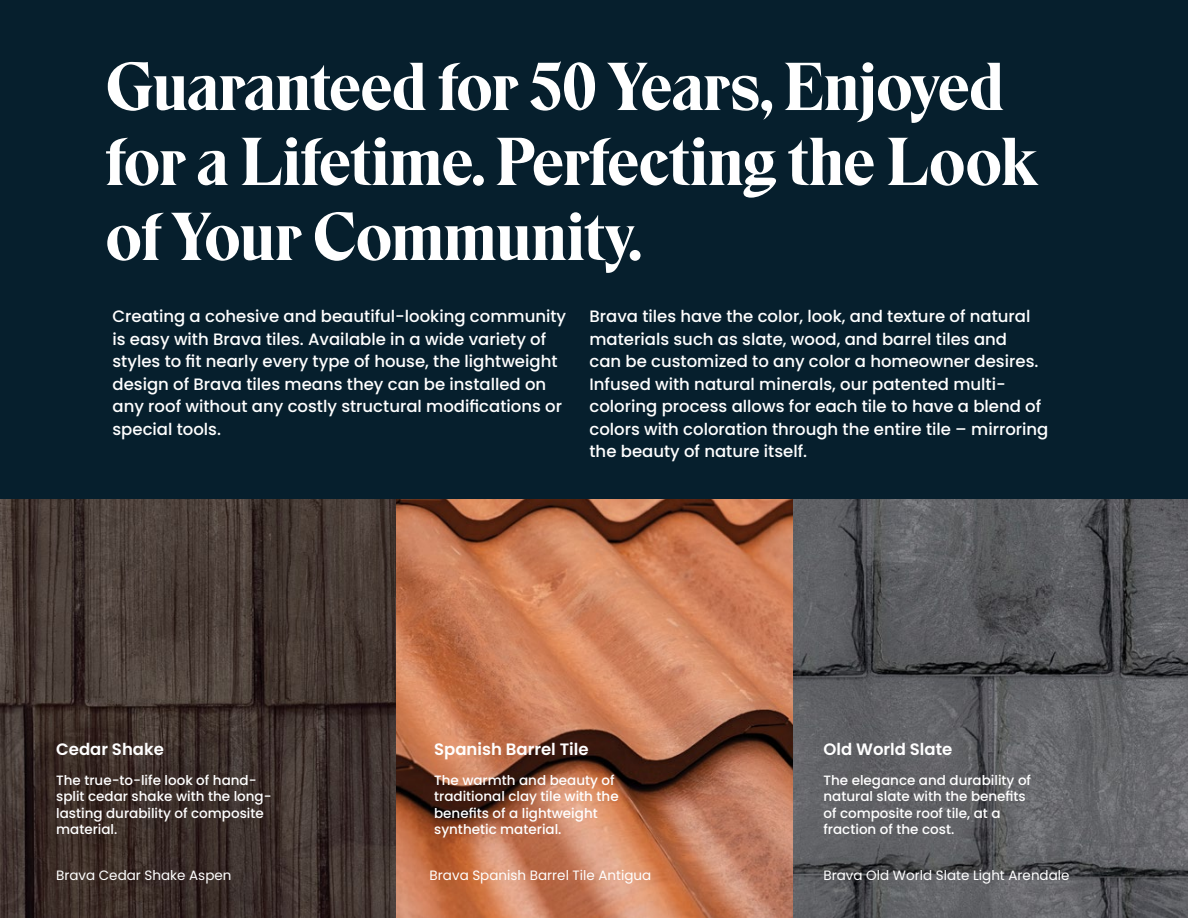
<style>
.page{position:relative;width:1188px;height:918px;background:#061f2d}
.page>*{position:absolute;margin:0;border:0;box-sizing:border-box;transform-origin:0 0}
.t1{font:500 67.5px/75px "Eksell Display";letter-spacing:-.01em;color:#fff}
.t2{font:500 16.5px/22.5px "Poppins";color:#fff}
.t3{font:600 16.5px "Poppins";color:#fff}
.t4{font:500 13.5px/16.5px "Poppins";color:#fff}
.t5{font:13.5px "Poppins";color:#fff}
</style>
<div class="page">
<img style="left:0;top:500px;width:396px;height:418px">
<svg style="left:792px;top:500px;width:396px;height:418px;background:#5b5c60"></svg>
<svg style="left:396px;top:500px;width:396px;height:418px;background:#b87251"></svg>
<h1 class="t1" style="left:106px;top:50px;width:933px">Guaranteed for 50 Years, Enjoyed for a Lifetime. Perfecting the Look of Your Community.</h1>
<p class="t2" style="left:112px;top:305px;width:455px">Creating a cohesive and beautiful-looking community is easy with Brava tiles. Available in a wide variety of styles to fit nearly every type of house, the lightweight design of Brava tiles means they can be installed on any roof without any costly structural modifications or special tools.</p>
<p class="t2" style="left:589px;top:305px;width:460px">Brava tiles have the color, look, and texture of natural materials such as slate, wood, and barrel tiles and<br>can be customized to any color a homeowner desires.<br>Infused with natural minerals, our patented multi&shy;coloring process allows for each tile to have a blend of colors with coloration through the entire tile – mirroring the beauty of nature itself.</p>
<p class="t3" style="left:56px;top:740px;width:109px">Cedar Shake</p>
<p class="t4" style="left:56px;top:772px;width:217px">The true-to-life look of hand&shy;split cedar shake with the long&shy;lasting durability of composite material.</p>
<p class="t3" style="left:434px;top:740px;width:156px">Spanish Barrel Tile</p>
<p class="t4" style="left:434px;top:772px;width:186px">The warmth and beauty of traditional clay tile with the benefits of a lightweight synthetic material.</p>
<p class="t3" style="left:824px;top:740px;width:130px">Old World Slate</p>
<p class="t4" style="left:824px;top:772px;width:209px">The elegance and durability of natural slate with the benefits of composite roof tile, at a fraction of the cost.</p>
<p class="t5" style="left:56px;top:867px;width:177px">Brava Cedar Shake Aspen</p>
<p class="t5" style="left:430px;top:867px;width:223px">Brava Spanish Barrel Tile Antigua</p>
<p class="t5" style="left:824px;top:867px;width:248px">Brava Old World Slate Light Arendale</p>
</div>
